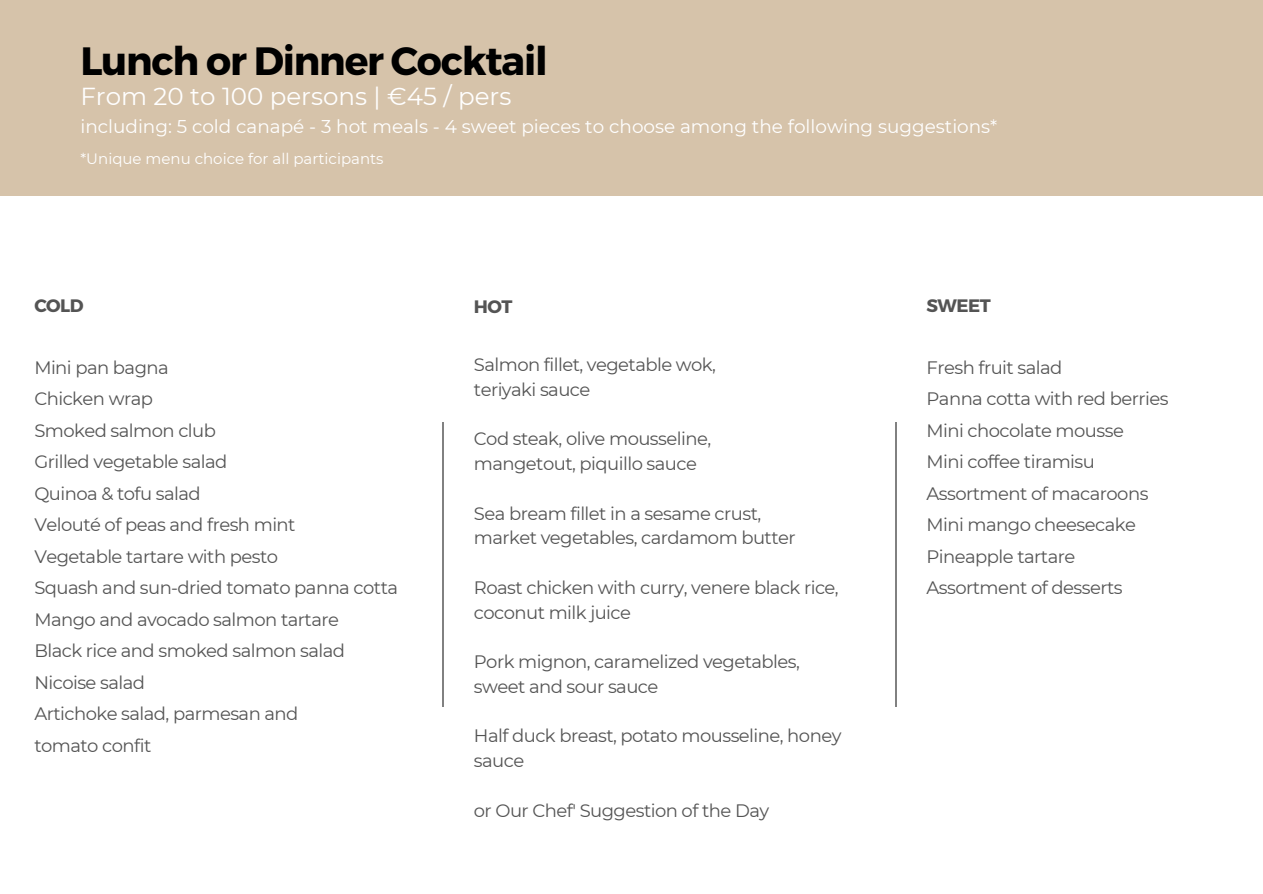
<style>
.page{position:relative;width:1263px;height:894px;background:#fff}
.page>*{position:absolute;margin:0;border:0;box-sizing:border-box;transform-origin:0 0}
.t1{font:700 39.45px "Montserrat";letter-spacing:-.03em;color:#000}
.t2{font:24.6px "Montserrat";color:#fff}
.t3{font:18.45px "Montserrat";color:#fff}
.t4{font:18px/31.5px "Montserrat";letter-spacing:-.03em;color:#545454}
.t5{font:700 18px "Montserrat";letter-spacing:-.03em;color:#545454}
.t6{font:15px "Montserrat";color:#fff}
</style>
<div class="page">
<hr style="left:442px;top:421px;width:1px;height:285px;background:#000">
<hr style="left:895px;top:421px;width:2px;height:285px;background:#000">
<div style="left:0;top:0;width:1263px;height:196px;background:#d6c3aa"></div>
<h1 class="t1" style="left:80px;top:35px;width:469px">Lunch or Dinner Cocktail</h1>
<h2 class="t2" style="left:80px;top:81px;width:433px">From 20 to 100 persons | €45 / pers</h2>
<p class="t3" style="left:80px;top:115px;width:918px">including: 5 cold canapé - 3 hot meals - 4 sweet pieces to choose among the following suggestions*</p>
<p class="t6" style="left:81px;top:149px;width:305px">*Unique menu choice for all participants</p>
<p class="t5" style="left:34px;top:293px;width:51px">COLD</p>
<p class="t4" style="left:34px;top:351px;width:365px">Mini pan bagna<br>Chicken wrap<br>Smoked salmon club<br>Grilled vegetable salad<br>Quinoa &amp; tofu salad<br>Velouté of peas and fresh mint<br>Vegetable tartare with pesto<br>Squash and sun-dried tomato panna cotta<br>Mango and avocado salmon tartare<br>Black rice and smoked salmon salad<br>Nicoise salad<br>Artichoke salad, parmesan and<br>tomato confit</p>
<p class="t5" style="left:474px;top:294px;width:40px">HOT</p>
<p class="t4" style="left:474px;top:352px;width:244px;line-height:24.8px">Salmon fillet, vegetable wok, teriyaki sauce</p>
<p class="t4" style="left:474px;top:426px;width:239px;line-height:24.8px">Cod steak, olive mousseline, mangetout, piquillo sauce</p>
<p class="t4" style="left:474px;top:500px;width:323px;line-height:24.8px">Sea bream fillet in a sesame crust, market vegetables, cardamom butter</p>
<p class="t4" style="left:474px;top:575px;width:366px;line-height:24.8px">Roast chicken with curry, venere black rice, coconut milk juice</p>
<p class="t4" style="left:474px;top:649px;width:327px;line-height:24.8px">Pork mignon, caramelized vegetables, sweet and sour sauce</p>
<p class="t4" style="left:474px;top:723px;width:369px;line-height:24.8px">Half duck breast, potato mousseline, honey sauce</p>
<p class="t4" style="left:474px;top:794px;width:297px">or Our Chef' Suggestion of the Day</p>
<p class="t5" style="left:926px;top:293px;width:66px">SWEET</p>
<p class="t4" style="left:926px;top:351px;width:243px">Fresh fruit salad<br>Panna cotta with red berries<br>Mini chocolate mousse<br>Mini coffee tiramisu<br>Assortment of macaroons<br>Mini mango cheesecake<br>Pineapple tartare<br>Assortment of desserts</p>
</div>
